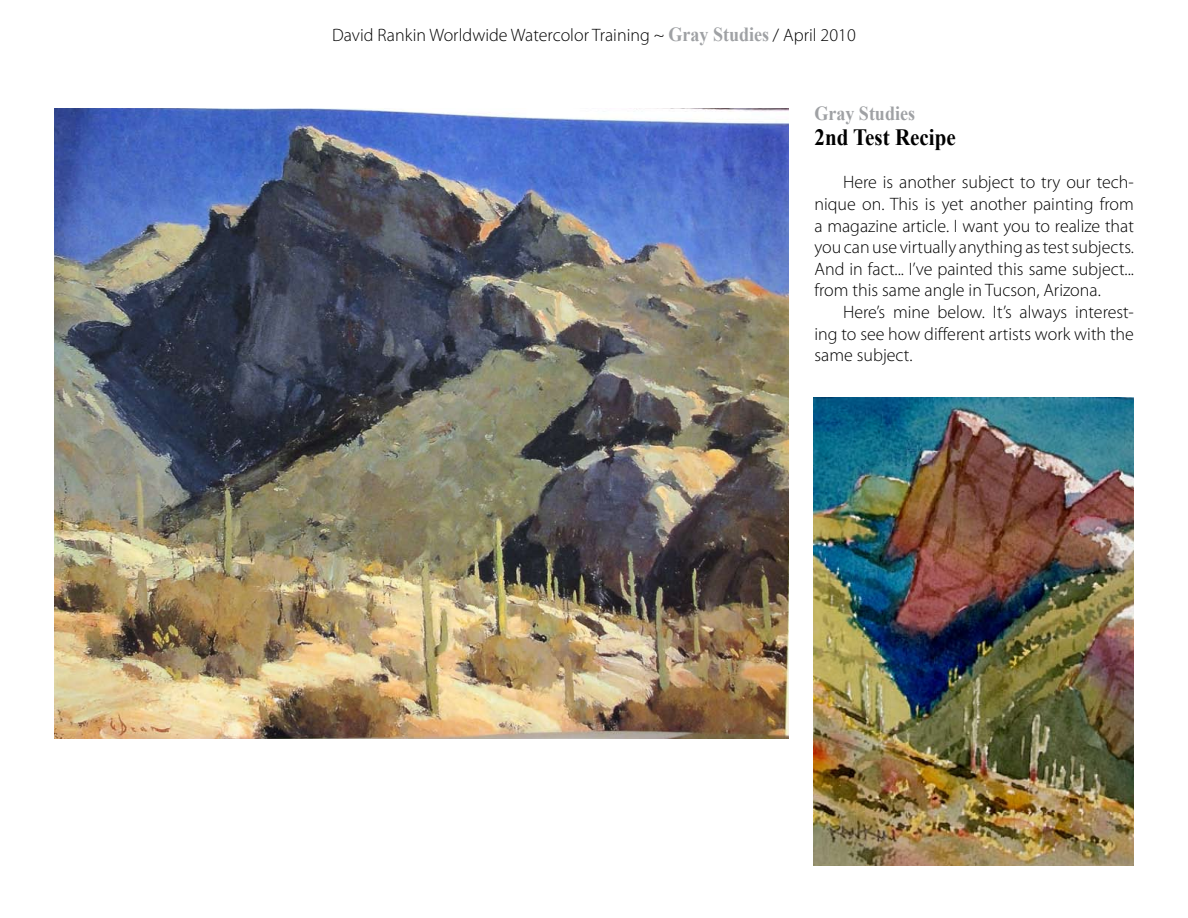
<style>
.page{position:relative;width:1188px;height:918px;background:#fff}
.page>*{position:absolute;margin:0;border:0;box-sizing:border-box;transform-origin:0 0}
.t1{font:700 23.25px "Times New Roman";color:#000;scale:.9 1}
.t2{font:700 19.95px "Times New Roman";color:#9fa1a4;scale:.9 1}
.t3{font:300 18px/21.6px "Myriad Pro";color:#000;text-align:justify}
.s1{font-family:"Times New Roman";font-weight:700;font-size:19.95px;color:#9fa1a4}
</style>
<div class="page">
<img style="left:54px;top:108px;width:735px;height:631px">
<img style="left:813px;top:398px;width:321px;height:467px">
<p class="t3" style="left:332px;top:24px;width:525px">David Rankin Worldwide Watercolor Training ~ <span class="s1">Gray Studies</span> / April 2010</p>
<p class="t2" style="left:814px;top:102px;width:113px">Gray Studies</p>
<p class="t1" style="left:814px;top:124px;width:158px">2nd Test Recipe</p>
<p class="t3" style="left:814px;top:171px;width:321px;text-indent:28px">Here is another subject to try our tech&shy;nique on. This is yet another painting from a magazine article. I want you to realize that you can use virtually anything as test subjects.<br>And in fact... I’ve painted this same subject... from this same angle in Tucson, Arizona.</p>
<p class="t3" style="left:814px;top:301px;width:321px;text-indent:28px">Here’s mine below. It’s always interest&shy;ing to see how different artists work with the same subject.</p>
</div>
